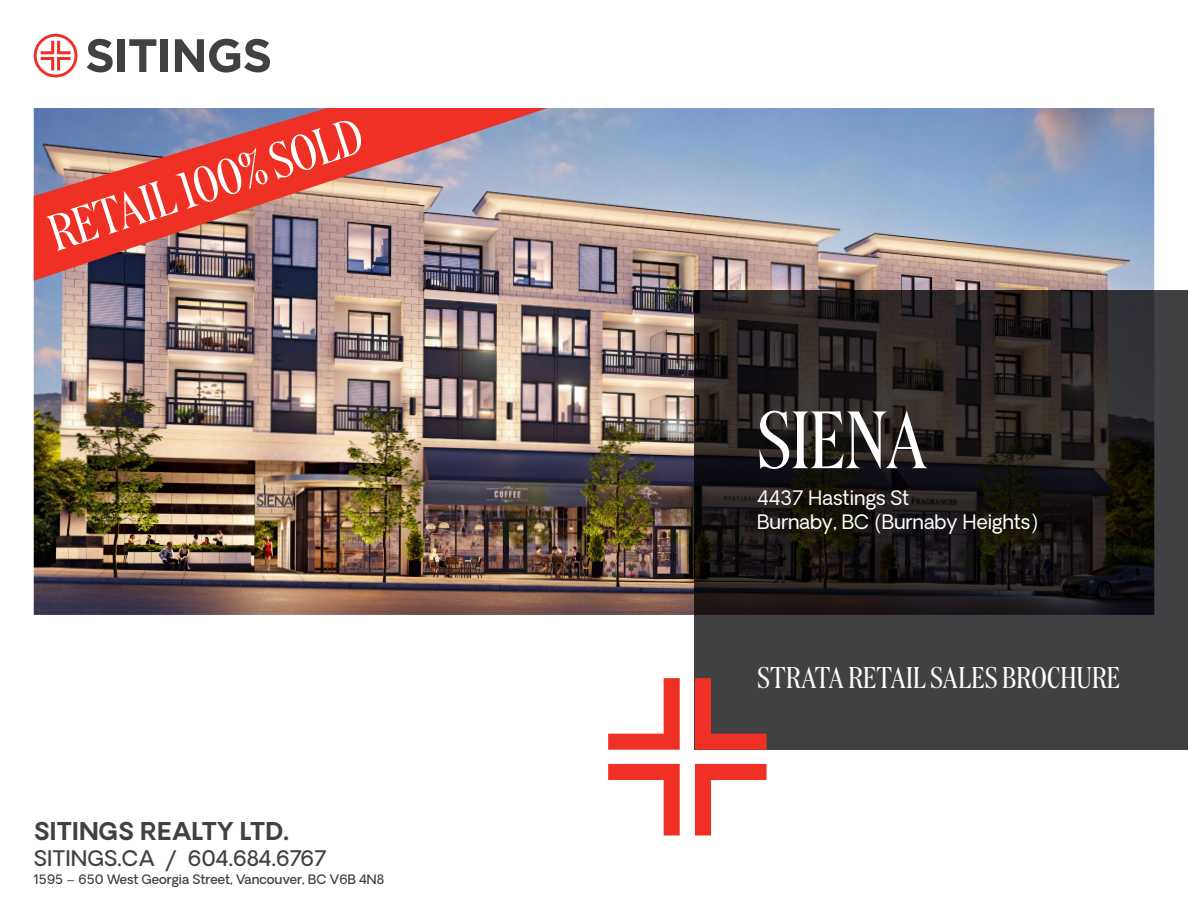
<style>
.page{position:relative;width:1188px;height:918px;background:#fff}
.page>*{position:absolute;margin:0;border:0;box-sizing:border-box;transform-origin:0 0}
.t1{font:81px "Domaine Display Cd";color:#fff}
.t2{font:51px "Domaine Display Cd";color:#fff}
.t3{font:30px "Domaine Display Cd";letter-spacing:.01em;color:#fff}
.t4{font:700 24px "Oakes Grotesk";letter-spacing:.01em;color:#414042}
.t5{font:500 21px "Oakes Grotesk";letter-spacing:.01em;color:#414042}
.t6{font:19.5px/23.4px "Oakes Grotesk";color:#fff}
.t7{font:500 12.75px "Oakes Grotesk";color:#414042}
</style>
<div class="page">
<img style="left:34px;top:108px;width:1120px;height:507px">
<svg style="left:695px;top:291px;width:493px;height:459px;background:#2b2727"></svg>
<svg style="left:695px;top:764px;width:72px;height:72px"></svg>
<svg style="left:608px;top:678px;width:72px;height:72px"></svg>
<svg style="left:695px;top:678px;width:72px;height:72px;background:#853a36"></svg>
<svg style="left:608px;top:764px;width:72px;height:72px"></svg>
<svg style="left:87px;top:39px;width:26px;height:33px"></svg>
<div style="left:118px;top:39px;width:7px;height:33px;background:#414042"></div>
<svg style="left:129px;top:39px;width:27px;height:33px"></svg>
<div style="left:161px;top:39px;width:7px;height:33px;background:#414042"></div>
<svg style="left:175px;top:39px;width:95px;height:34px"></svg>
<svg style="left:34px;top:34px;width:43px;height:43px"></svg>
<img style="left:34px;top:108px;width:513px;height:173px">
<h2 class="t2" style="left:42px;top:207px;width:328px;rotate:-18deg">RETAIL 100% SOLD</h2>
<h3 class="t4" style="left:34px;top:815px;width:257px">SITINGS REALTY LTD.</h3>
<h3 class="t5" style="left:34px;top:844px;width:294px">SITINGS.CA / 604.684.6767</h3>
<p class="t7" style="left:34px;top:871px;width:352px">1595 – 650 West Georgia Street, Vancouver, BC V6B 4N8</p>
<h1 class="t1" style="left:758px;top:393px;width:171px">SIENA</h1>
<h3 class="t6" style="left:758px;top:487px;width:282px">4437 Hastings St<br>Burnaby, BC (Burnaby Heights)</h3>
<h3 class="t3" style="left:758px;top:660px;width:364px">STRATA RETAIL SALES BROCHURE</h3>
</div>
